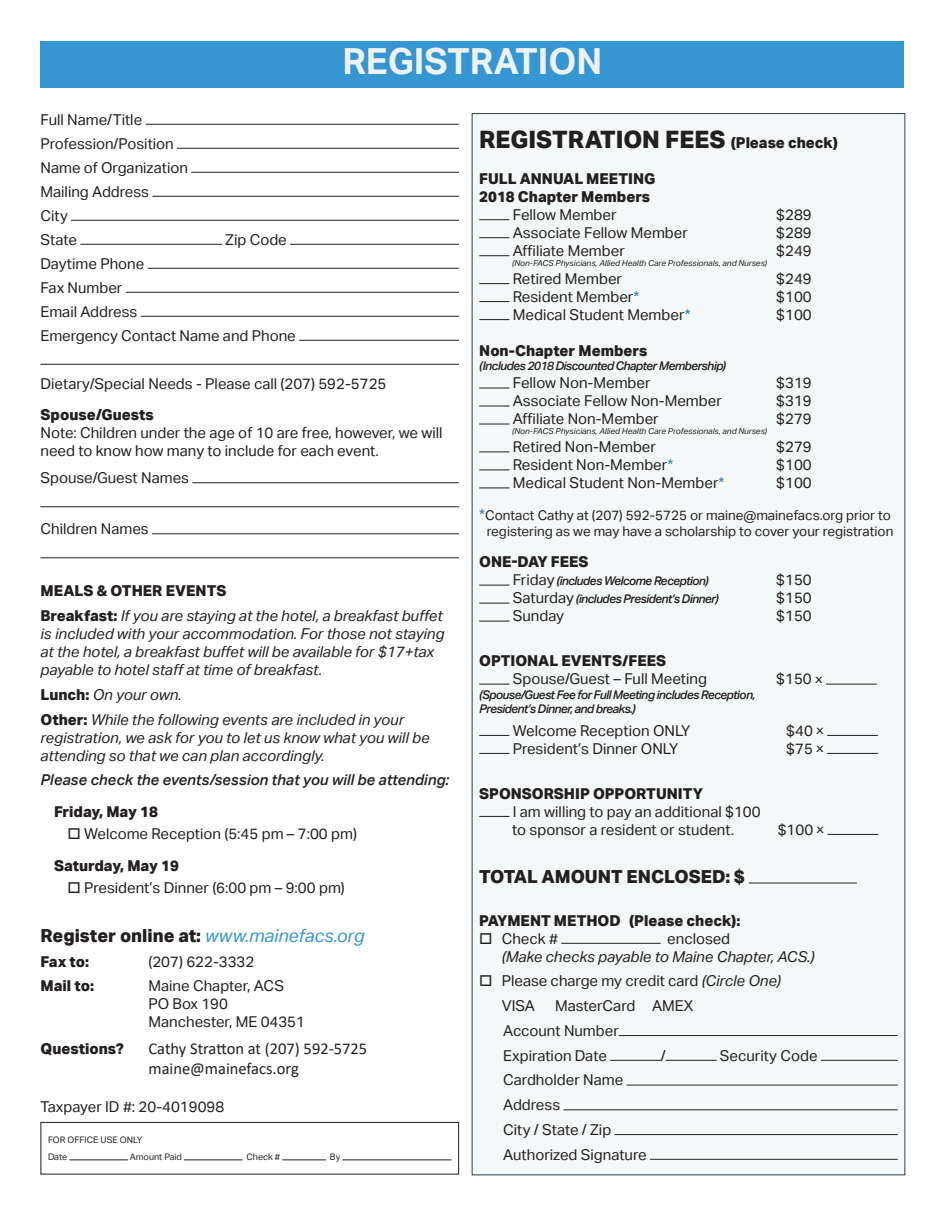
<style>
.page{position:relative;width:945px;height:1215px;background:#fff}
.page>*{position:absolute;margin:0;border:0;box-sizing:border-box;transform-origin:0 0}
.t1{font:700 36px "Aktiv Grotesk";color:#edf3f3}
.t2{font:800 24px "Aktiv Grotesk";color:#231f20}
.t3{font:800 18px "Aktiv Grotesk";letter-spacing:-.005em;color:#231f20}
.t4{font:16.5px/19.8px "Calibri";color:#231f20}
.t5{font:15px/24px "Aktiv Grotesk";color:#231f20}
.t6{font:italic 15px/18px "Aktiv Grotesk";color:#231f20}
.t7{font:800 15px/18px "Aktiv Grotesk";color:#231f20}
.t8{font:italic 500 15px "Aktiv Grotesk";color:#231f20}
.t9{font:13.5px/16.2px "Aktiv Grotesk";color:#231f20;text-align:center}
.t10{font:italic 500 12px/14.4px "Aktiv Grotesk";letter-spacing:-.05em;color:#231f20}
.t11{font:9px/17.5px "Aktiv Grotesk";color:#231f20}
.t12{font:italic 8.25px "Aktiv Grotesk";color:#231f20}
.s1{font-weight:800;font-style:normal}
.s2{font-weight:800}
.s3{font-weight:400;font-style:italic;color:#3696d2}
.s4{font-size:15px}
.s5{color:#2380bb}
.s6{font-size:15px;color:#2380bb}
.s7{font-weight:400;font-style:normal;font-size:15px}
.s8{font-size:12px}
.s9{font-style:italic}
</style>
<div class="page">
<hr style="left:146px;top:124px;width:313px;height:1px;background:#231f20">
<hr style="left:177px;top:148px;width:282px;height:1px;background:#231f20">
<hr style="left:191px;top:172px;width:268px;height:1px;background:#231f20">
<hr style="left:152px;top:196px;width:307px;height:1px;background:#231f20">
<hr style="left:71px;top:220px;width:388px;height:1px;background:#231f20">
<hr style="left:80px;top:244px;width:142px;height:1px;background:#231f20">
<hr style="left:290px;top:244px;width:169px;height:1px;background:#231f20">
<hr style="left:148px;top:268px;width:311px;height:1px;background:#231f20">
<hr style="left:126px;top:292px;width:333px;height:1px;background:#231f20">
<hr style="left:141px;top:316px;width:318px;height:1px;background:#231f20">
<hr style="left:299px;top:340px;width:160px;height:1px;background:#231f20">
<hr style="left:40px;top:364px;width:419px;height:1px;background:#231f20">
<hr style="left:192px;top:482px;width:267px;height:1px;background:#231f20">
<hr style="left:40px;top:506px;width:419px;height:1px;background:#231f20">
<hr style="left:152px;top:533px;width:307px;height:1px;background:#231f20">
<hr style="left:40px;top:557px;width:419px;height:1px;background:#231f20">
<div style="left:40px;top:41px;width:864px;height:46px;background:#3696d2"></div>
<div style="left:471px;top:113px;width:435px;height:1063px;background:#f5f8f8"></div>
<hr style="left:69px;top:1160px;width:59px;height:1px;background:#231f20">
<hr style="left:184px;top:1160px;width:59px;height:1px;background:#231f20">
<hr style="left:282px;top:1160px;width:44px;height:1px;background:#231f20">
<hr style="left:342px;top:1160px;width:109px;height:1px;background:#231f20">
<div style="left:40px;top:1122px;width:419px;height:52px;border:1px solid #231f20"></div>
<h1 class="t1" style="left:342px;top:40px;width:262px">REGISTRATION</h1>
<p class="t5" style="left:40px;top:107px;width:149px">Full Name/Title<br>Profession/Position<br>Name of Organization<br>Mailing Address<br>City<br>State</p>
<p class="t5" style="left:225px;top:227px;width:63px">Zip Code</p>
<p class="t5" style="left:40px;top:251px;width:257px">Daytime Phone<br>Fax Number<br>Email Address<br>Emergency Contact Name and Phone</p>
<p class="t5" style="left:40px;top:371px;width:347px">Dietary/Special Needs - Please call (207) 592-5725</p>
<p class="t7" style="left:40px;top:405px;width:115px">Spouse/Guests</p>
<p class="t5" style="left:40px;top:424px;width:404px;line-height:18px">Note: Children under the age of 10 are free, however, we will need to know how many to include for each event.</p>
<p class="t5" style="left:40px;top:466px;width:150px">Spouse/Guest Names</p>
<p class="t5" style="left:40px;top:517px;width:110px">Children Names</p>
<p class="t6" style="left:40px;top:579px;width:404px;line-height:24.8px"><span class="s1">MEALS &amp; OTHER EVENTS<br>Breakfast:</span> If you are staying at the hotel, a breakfast buffet</p>
<p class="t6" style="left:40px;top:625px;width:405px">is included with your accommodation. For those not staying at the hotel, a breakfast buffet will be available for $17+tax payable to hotel staff at time of breakfast.</p>
<p class="t6" style="left:40px;top:682px;width:365px;line-height:24.8px"><span class="s1">Lunch:</span> On your own.<br><span class="s1">Other:</span> While the following events are included in your</p>
<p class="t6" style="left:40px;top:728px;width:391px">registration, we ask for you to let us know what you will be attending so that we can plan accordingly.</p>
<p class="t8" style="left:40px;top:771px;width:410px">Please check the events/session that you will be attending:</p>
<p class="t7" style="left:54px;top:802px;width:106px">Friday, May 18</p>
<p class="t5" style="left:54px;top:818px;width:304px;line-height:31.5px;text-indent:14px">□ Welcome Reception (5:45 pm – 7:00 pm)<br><span class="s2">Saturday, May 19</span></p>
<p class="t5" style="left:68px;top:876px;width:279px">□ President’s Dinner (6:00 pm – 9:00 pm)</p>
<p class="t3" style="left:40px;top:924px;width:326px">Register online at: <span class="s3">www.mainefacs.org</span></p>
<p class="t7" style="left:40px;top:952px;width:50px">Fax to:</p>
<p class="t5" style="left:148px;top:950px;width:107px">(207) 622-3332</p>
<p class="t7" style="left:40px;top:977px;width:55px">Mail to:</p>
<p class="t5" style="left:148px;top:977px;width:158px;line-height:18px">Maine Chapter, ACS<br>PO Box 190<br>Manchester, ME 04351</p>
<p class="t7" style="left:40px;top:1039px;width:85px">Questions?</p>
<p class="t4" style="left:148px;top:1038px;width:220px">Cathy Stratton at (207) 592-5725 maine@mainefacs.org</p>
<p class="t5" style="left:40px;top:1095px;width:185px">Taxpayer ID #: 20-4019098</p>
<p class="t11" style="left:48px;top:1131px;width:96px">FOR OFFICE USE ONLY<br>Date</p>
<p class="t11" style="left:130px;top:1148px;width:54px">Amount Paid</p>
<p class="t11" style="left:247px;top:1148px;width:35px">Check #</p>
<p class="t11" style="left:330px;top:1148px;width:12px">By</p>
<h2 class="t2" style="left:479px;top:124px;width:360px">REGISTRATION FEES <span class="s4">(Please check)</span></h2>
<p class="t7" style="left:479px;top:169px;width:178px">FULL ANNUAL MEETING<br>2018 Chapter Members</p>
<p class="t5" style="left:513px;top:203px;width:105px">Fellow Member</p>
<p class="t5" style="left:776px;top:203px;width:37px">$289</p>
<p class="t5" style="left:513px;top:221px;width:177px">Associate Fellow Member</p>
<p class="t5" style="left:776px;top:221px;width:37px">$289</p>
<p class="t5" style="left:513px;top:239px;width:114px">Affiliate Member</p>
<p class="t5" style="left:776px;top:239px;width:37px">$249</p>
<p class="t12" style="left:512px;top:258px;width:256px">(Non-FACS Physicians, Allied Health Care Professionals, and Nurses)</p>
<p class="t5" style="left:513px;top:267px;width:111px">Retired Member</p>
<p class="t5" style="left:776px;top:267px;width:37px">$249</p>
<p class="t5" style="left:513px;top:285px;width:128px">Resident Member<span class="s5">*</span></p>
<p class="t5" style="left:776px;top:285px;width:37px">$100</p>
<p class="t5" style="left:513px;top:303px;width:179px">Medical Student Member<span class="s5">*</span></p>
<p class="t5" style="left:776px;top:303px;width:37px">$100</p>
<p class="t7" style="left:479px;top:341px;width:170px">Non-Chapter Members</p>
<p class="t10" style="left:479px;top:359px;width:248px">(Includes 2018 Discounted Chapter Membership)</p>
<p class="t5" style="left:513px;top:371px;width:139px">Fellow Non-Member</p>
<p class="t5" style="left:776px;top:371px;width:37px">$319</p>
<p class="t5" style="left:513px;top:389px;width:211px">Associate Fellow Non-Member</p>
<p class="t5" style="left:776px;top:389px;width:37px">$319</p>
<p class="t5" style="left:513px;top:407px;width:147px">Affiliate Non-Member</p>
<p class="t5" style="left:776px;top:407px;width:37px">$279</p>
<p class="t12" style="left:512px;top:427px;width:256px">(Non-FACS Physicians, Allied Health Care Professionals, and Nurses)</p>
<p class="t5" style="left:513px;top:435px;width:145px">Retired Non-Member</p>
<p class="t5" style="left:776px;top:435px;width:37px">$279</p>
<p class="t5" style="left:513px;top:453px;width:162px">Resident Non-Member<span class="s5">*</span></p>
<p class="t5" style="left:776px;top:453px;width:37px">$100</p>
<p class="t5" style="left:513px;top:471px;width:213px">Medical Student Non-Member<span class="s5">*</span></p>
<p class="t5" style="left:776px;top:471px;width:37px">$100</p>
<p class="t9" style="left:479px;top:507px;width:416px"><span class="s6">*</span>Contact Cathy at (207) 592-5725 or maine@mainefacs.org prior to registering as we may have a scholarship to cover your registration</p>
<p class="t7" style="left:479px;top:553px;width:111px">ONE-DAY FEES</p>
<p class="t10" style="left:513px;top:574px;width:197px"><span class="s7">Friday</span> (includes Welcome Reception)</p>
<p class="t5" style="left:776px;top:568px;width:37px">$150</p>
<p class="t10" style="left:513px;top:592px;width:207px"><span class="s7">Saturday</span> (includes President’s Dinner)</p>
<p class="t5" style="left:776px;top:586px;width:37px">$150</p>
<p class="t5" style="left:513px;top:604px;width:53px">Sunday</p>
<p class="t5" style="left:776px;top:604px;width:37px">$150</p>
<p class="t7" style="left:479px;top:652px;width:188px">OPTIONAL EVENTS/FEES</p>
<p class="t5" style="left:513px;top:667px;width:196px">Spouse/Guest – Full Meeting</p>
<p class="t5" style="left:776px;top:667px;width:48px">$150 <span class="s8">x</span></p>
<p class="t10" style="left:479px;top:688px;width:277px">(Spouse/Guest Fee for Full Meeting includes Reception,<br>President’s Dinner, and breaks.)</p>
<p class="t5" style="left:513px;top:719px;width:179px">Welcome Reception ONLY</p>
<p class="t5" style="left:786px;top:719px;width:39px">$40 <span class="s8">x</span></p>
<p class="t5" style="left:513px;top:737px;width:167px">President’s Dinner ONLY</p>
<p class="t5" style="left:786px;top:737px;width:39px">$75 <span class="s8">x</span></p>
<p class="t7" style="left:479px;top:784px;width:225px">SPONSORSHIP OPPORTUNITY</p>
<p class="t5" style="left:512px;top:803px;width:250px;line-height:18px">I am willing to pay an additional $100 to sponsor a resident or student.</p>
<p class="t5" style="left:778px;top:818px;width:48px">$100 <span class="s8">x</span></p>
<p class="t3" style="left:479px;top:865px;width:267px">TOTAL AMOUNT ENCLOSED: $</p>
<p class="t7" style="left:479px;top:911px;width:263px">PAYMENT METHOD (Please check):</p>
<p class="t5" style="left:479px;top:927px;width:80px">□ Check #</p>
<p class="t5" style="left:667px;top:927px;width:64px">enclosed</p>
<p class="t6" style="left:502px;top:948px;width:314px">(Make checks payable to Maine Chapter, ACS.)</p>
<p class="t5" style="left:502px;top:969px;width:281px;line-height:24.8px;text-indent:-22px">□ Please charge my credit card <span class="s9">(Circle One)<br></span>VISA</p>
<p class="t5" style="left:503px;top:994px;width:192px;line-height:24.8px;text-indent:52px">MasterCard AMEX<br>Account Number<br>Expiration Date</p>
<p class="t5" style="left:661px;top:1044px;width:6px">/</p>
<p class="t5" style="left:720px;top:1044px;width:99px">Security Code</p>
<p class="t5" style="left:503px;top:1068px;width:145px;line-height:24.8px">Cardholder Name<br>Address<br>City / State / Zip<br>Authorized Signature</p>
</div>
